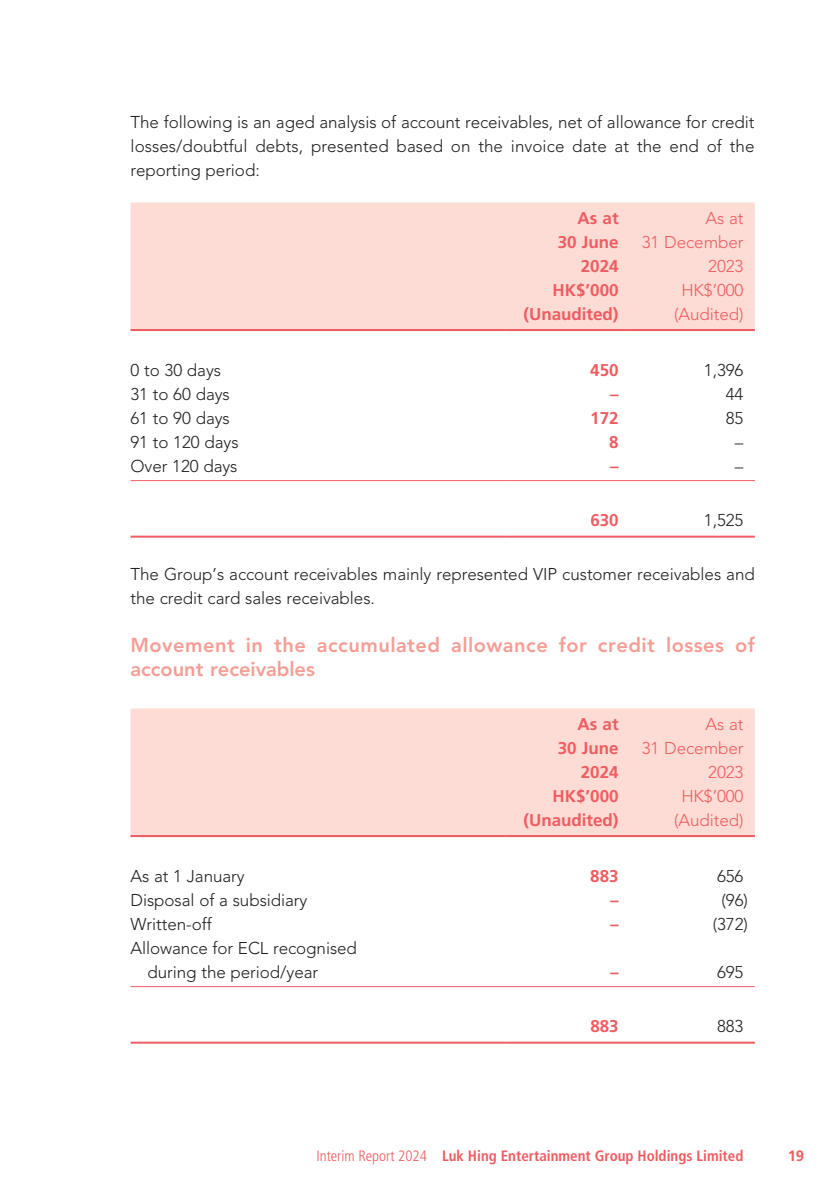
<style>
.page{position:relative;width:840px;height:1191px;background:#fff}
.page>*{position:absolute;margin:0;border:0;box-sizing:border-box;transform-origin:0 0}
.t1{font:800 20px/24px "Avenir LT Std";letter-spacing:.025em;color:#f69d94}
.t2{font:300 17px/24px "Avenir LT Std";letter-spacing:-.005em;color:#231f20}
.t3{font:700 17px/24px "Frutiger LT Std";color:#f05c61;text-align:right}
.t4{font:300 17px/24px "Avenir LT Std";letter-spacing:-.005em;color:#f05c61;text-align:right}
.t5{font:700 condensed 15px "Frutiger LT Std";color:#f05c61}
.t6{font:700 15px "Frutiger LT Std";color:#f05c61}
.s1{font-weight:300}
</style>
<div class="page">
<div style="left:130px;top:202px;width:624px;height:127px;background:#fcdcd4"></div>
<hr style="left:130px;top:329px;width:375px;height:2px;background:#f05c61">
<hr style="left:505px;top:329px;width:124px;height:2px;background:#f05c61">
<hr style="left:629px;top:329px;width:125px;height:2px;background:#f05c61">
<hr style="left:130px;top:480px;width:375px;height:1px;background:#f05c61">
<hr style="left:505px;top:480px;width:124px;height:1px;background:#f05c61">
<hr style="left:629px;top:480px;width:125px;height:1px;background:#f05c61">
<hr style="left:130px;top:535px;width:375px;height:2px;background:#f05c61">
<hr style="left:505px;top:535px;width:124px;height:2px;background:#f05c61">
<hr style="left:629px;top:535px;width:125px;height:2px;background:#f05c61">
<div style="left:130px;top:708px;width:624px;height:127px;background:#fcdcd4"></div>
<hr style="left:130px;top:835px;width:375px;height:2px;background:#f05c61">
<hr style="left:505px;top:835px;width:124px;height:2px;background:#f05c61">
<hr style="left:629px;top:835px;width:125px;height:2px;background:#f05c61">
<hr style="left:130px;top:986px;width:375px;height:1px;background:#f05c61">
<hr style="left:505px;top:986px;width:124px;height:1px;background:#f05c61">
<hr style="left:629px;top:986px;width:125px;height:1px;background:#f05c61">
<hr style="left:130px;top:1041px;width:375px;height:2px;background:#f05c61">
<hr style="left:505px;top:1041px;width:124px;height:2px;background:#f05c61">
<hr style="left:629px;top:1041px;width:125px;height:2px;background:#f05c61">
<p class="t2" style="left:130px;top:110px;width:625px;text-align:justify">The following is an aged analysis of account receivables, net of allowance for credit losses/doubtful debts, presented based on the invoice date at the end of the reporting period:</p>
<p class="t3" style="left:557px;top:206px;width:62px">As at<br>30 June<br>2024</p>
<p class="t4" style="left:641px;top:206px;width:103px">As at<br>31 December<br>2023</p>
<p class="t3" style="left:552px;top:278px;width:67px">HK$’000</p>
<p class="t4" style="left:681px;top:278px;width:64px">HK$’000</p>
<p class="t3" style="left:523px;top:302px;width:97px">(Unaudited)</p>
<p class="t4" style="left:673px;top:302px;width:71px">(Audited)</p>
<p class="t2" style="left:130px;top:358px;width:92px">0 to 30 days</p>
<p class="t3" style="left:590px;top:358px;width:30px">450</p>
<p class="t2" style="left:703px;top:358px;width:41px">1,396</p>
<p class="t2" style="left:130px;top:382px;width:101px">31 to 60 days</p>
<p class="t3" style="left:609px;top:382px;width:10px">–</p>
<p class="t2" style="left:725px;top:382px;width:19px">44</p>
<p class="t2" style="left:130px;top:406px;width:101px">61 to 90 days</p>
<p class="t3" style="left:590px;top:406px;width:30px">172</p>
<p class="t2" style="left:725px;top:406px;width:19px">85</p>
<p class="t2" style="left:130px;top:430px;width:109px">91 to 120 days</p>
<p class="t3" style="left:608px;top:430px;width:11px">8</p>
<p class="t2" style="left:734px;top:430px;width:10px">–</p>
<p class="t2" style="left:130px;top:454px;width:108px">Over 120 days</p>
<p class="t3" style="left:609px;top:454px;width:10px">–</p>
<p class="t2" style="left:734px;top:454px;width:10px">–</p>
<p class="t3" style="left:590px;top:508px;width:30px">630</p>
<p class="t2" style="left:703px;top:508px;width:41px">1,525</p>
<p class="t2" style="left:130px;top:562px;width:625px">The Group’s account receivables mainly represented VIP customer receivables and the credit card sales receivables.</p>
<p class="t1" style="left:130px;top:633px;width:625px">Movement in the accumulated allowance for credit losses of account receivables</p>
<p class="t3" style="left:557px;top:712px;width:62px">As at<br>30 June<br>2024</p>
<p class="t4" style="left:641px;top:712px;width:103px">As at<br>31 December<br>2023</p>
<p class="t3" style="left:552px;top:784px;width:67px">HK$’000</p>
<p class="t4" style="left:681px;top:784px;width:64px">HK$’000</p>
<p class="t3" style="left:523px;top:808px;width:97px">(Unaudited)</p>
<p class="t4" style="left:673px;top:808px;width:71px">(Audited)</p>
<p class="t2" style="left:130px;top:864px;width:116px">As at 1 January</p>
<p class="t3" style="left:590px;top:864px;width:30px">883</p>
<p class="t2" style="left:716px;top:864px;width:28px">656</p>
<p class="t2" style="left:130px;top:888px;width:178px">Disposal of a subsidiary</p>
<p class="t3" style="left:609px;top:888px;width:10px">–</p>
<p class="t2" style="left:721px;top:888px;width:28px">(96)</p>
<p class="t2" style="left:130px;top:912px;width:83px">Written-off</p>
<p class="t3" style="left:609px;top:912px;width:10px">–</p>
<p class="t2" style="left:712px;top:912px;width:37px">(372)</p>
<p class="t2" style="left:147px;top:936px;width:211px;text-indent:-17px">Allowance for ECL recognised during the period/year</p>
<p class="t3" style="left:609px;top:960px;width:10px">–</p>
<p class="t2" style="left:716px;top:960px;width:28px">695</p>
<p class="t3" style="left:590px;top:1014px;width:30px">883</p>
<p class="t2" style="left:716px;top:1014px;width:28px">883</p>
<p class="t5" style="left:316px;top:1146px;width:428px"><span class="s1">Interim Report 2024</span> Luk Hing Entertainment Group Holdings Limited</p>
<p class="t6" style="left:787px;top:1146px;width:18px">19</p>
</div>
